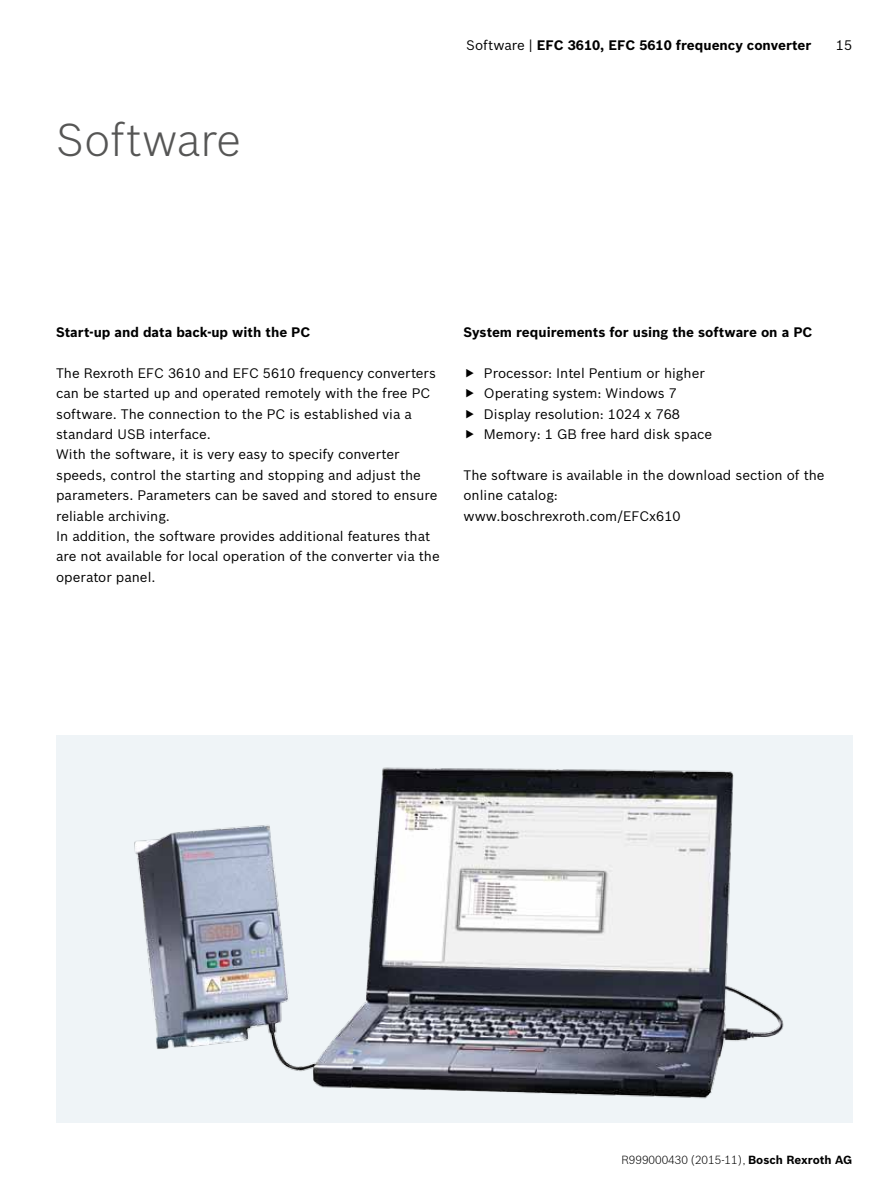
<style>
.page{position:relative;width:893px;height:1191px;background:#fff}
.page>*{position:absolute;margin:0;border:0;box-sizing:border-box;transform-origin:0 0}
.t1{font:300 45px "Bosch Sans";color:#565655}
.t2{font:13.5px/20.4px "Bosch Sans";color:#000}
.t3{font:700 13.5px "Bosch Sans";color:#000}
.t4{font:300 11.55px "Bosch Sans";color:#000}
.s1{font-weight:400}
.s2{font-weight:700}
</style>
<div class="page">
<div style="left:56px;top:735px;width:796px;height:388px;background:#eff4f7"></div>
<img style="left:134px;top:767px;width:650px;height:332px">
<h1 class="t1" style="left:56px;top:109px;width:186px">Software</h1>
<p class="t3" style="left:466px;top:35px;width:347px"><span class="s1">Software |</span> EFC 3610, EFC 5610 frequency converter</p>
<p class="t2" style="left:836px;top:34px;width:18px">15</p>
<p class="t3" style="left:56px;top:322px;width:256px">Start-up and data back-up with the PC</p>
<p class="t2" style="left:56px;top:362px;width:385px">The Rexroth EFC 3610 and EFC 5610 frequency converters can be started up and operated remotely with the free PC software. The connection to the PC is established via a standard USB interface.<br>With the software, it is very easy to specify converter speeds, control the starting and stopping and adjust the parameters. Parameters can be saved and stored to ensure reliable archiving.<br>In addition, the software provides additional features that are not available for local operation of the converter via the operator panel.</p>
<p class="t3" style="left:463px;top:322px;width:350px">System requirements for using the software on a PC</p>
<p class="t2" style="left:484px;top:362px;width:230px">Processor: Intel Pentium or higher<br>Operating system: Windows 7<br>Display resolution: 1024 x 768<br>Memory: 1 GB free hard disk space</p>
<p class="t2" style="left:463px;top:464px;width:363px">The software is available in the download section of the online catalog:<br>www.boschrexroth.com/EFCx610</p>
<p class="t4" style="left:621px;top:1151px;width:232px">R999000430 (2015-11), <span class="s2">Bosch Rexroth AG</span></p>
</div>
